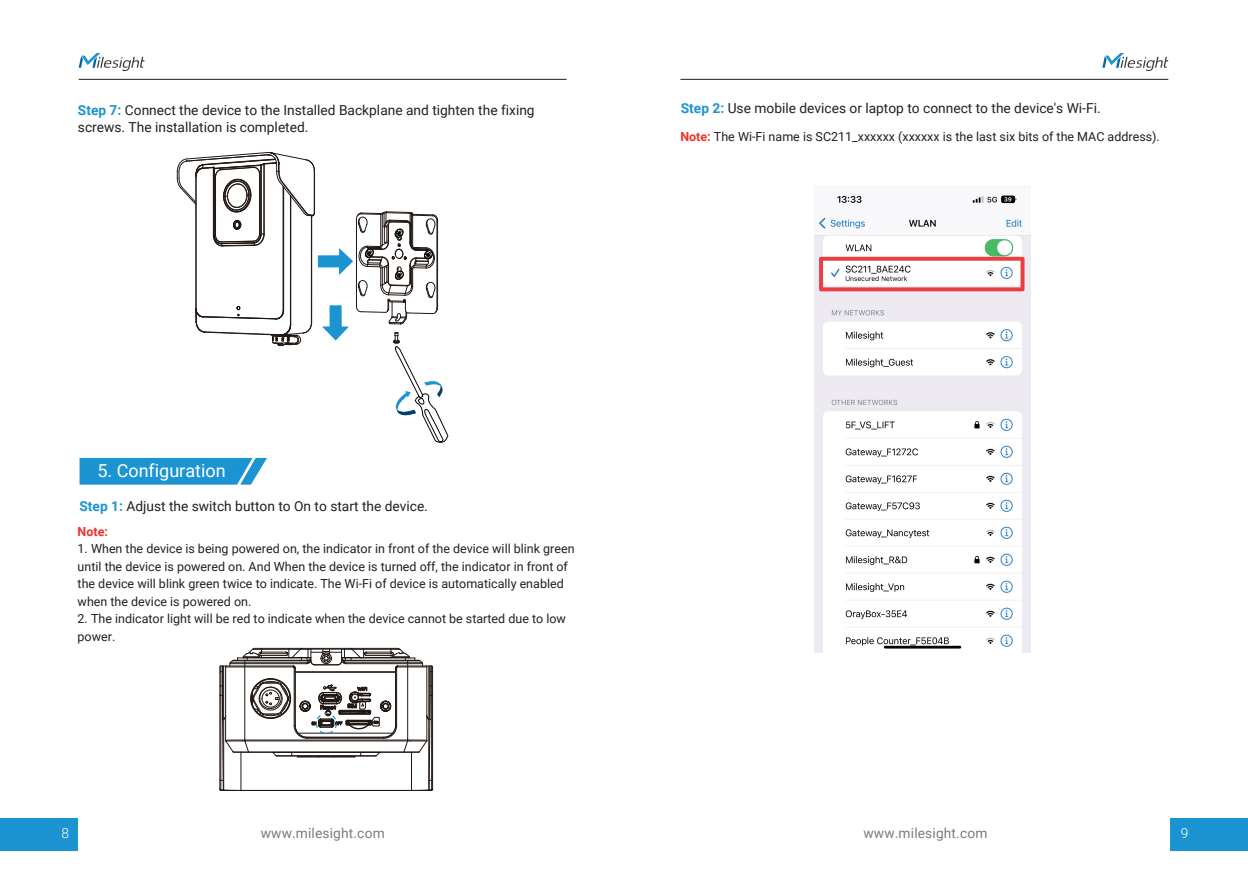
<style>
.page{position:relative;width:1248px;height:893px;background:#fff}
.page>*{position:absolute;margin:0;border:0;box-sizing:border-box;transform-origin:0 0}
.t1{font:18px "Roboto";color:#fff}
.t2{font:300 14px "Roboto";color:#fff}
.t3{font:13.75px/17.5px "Roboto";color:#231f20}
.t4{font:13.75px "Roboto";letter-spacing:.01em;color:#7b7c7f}
.t5{font:12.5px/17.5px "Roboto";color:#231f20}
.t6{font:700 12.5px "Roboto";color:#ee342b}
.s1{font-weight:700;color:#1c94d2}
.s2{font-weight:700;color:#ee342b}
</style>
<div class="page">
<svg style="left:79px;top:458px;width:188px;height:27px;background:#2c9bd5"></svg>
<svg style="left:1102px;top:53px;width:66px;height:18px"></svg>
<hr style="left:680px;top:79px;width:488px;height:1px;background:#231f20">
<svg style="left:79px;top:53px;width:66px;height:18px"></svg>
<hr style="left:79px;top:79px;width:487px;height:1px;background:#231f20">
<div style="left:0;top:818px;width:78px;height:32px;background:#1c94d2"></div>
<div style="left:1170px;top:818px;width:77px;height:32px;background:#1c94d2"></div>
<img style="left:814px;top:195px;width:216px;height:457px">
<svg style="left:177px;top:152px;width:271px;height:291px"></svg>
<svg style="left:219px;top:648px;width:214px;height:143px"></svg>
<div style="left:316px;top:713px;width:21px;height:21px;border:1px dashed #1c94d2;border-radius:50%"></div>
<p class="t3" style="left:78px;top:100px;width:458px"><span class="s1">Step 7:</span> Connect the device to the Installed Backplane and tighten the fixing screws. The installation is completed.</p>
<p class="t3" style="left:680px;top:99px;width:421px"><span class="s1">Step 2:</span> Use mobile devices or laptop to connect to the device's Wi-Fi.</p>
<p class="t5" style="left:680px;top:127px;width:481px"><span class="s2">Note:</span> The Wi-Fi name is SC211_xxxxxx (xxxxxx is the last six bits of the MAC address).</p>
<h1 class="t1" style="left:97px;top:458px;width:130px">5. Configuration</h1>
<p class="t3" style="left:79px;top:496px;width:350px"><span class="s1">Step 1:</span> Adjust the switch button to On to start the device.</p>
<p class="t6" style="left:78px;top:522px;width:32px">Note:</p>
<p class="t5" style="left:78px;top:539px;width:498px">1. When the device is being powered on, the indicator in front of the device will blink green until the device is powered on. And When the device is turned off, the indicator in front of the device will blink green twice to indicate. The Wi-Fi of device is automatically enabled when the device is powered on.</p>
<p class="t5" style="left:78px;top:609px;width:490px">2. The indicator light will be red to indicate when the device cannot be started due to low power.</p>
<p class="t2" style="left:46px;top:823px;width:25px">1 8</p>
<p class="t4" style="left:261px;top:823px;width:125px">www.milesight.com</p>
<p class="t4" style="left:863px;top:823px;width:125px">www.milesight.com</p>
<p class="t2" style="left:1180px;top:823px;width:23px">9 1</p>
</div>
